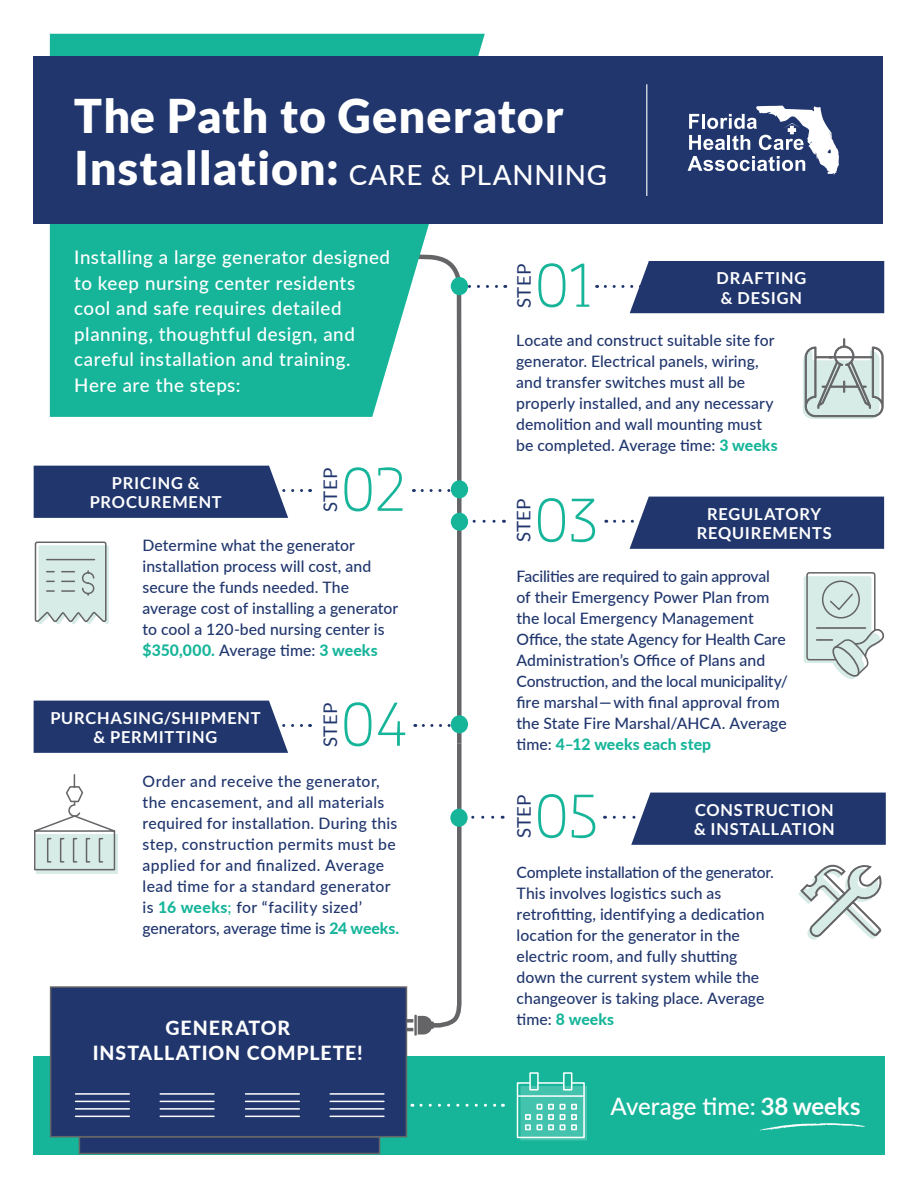
<style>
.page{position:relative;width:918px;height:1188px;background:#fff}
.page>*{position:absolute;margin:0;border:0;box-sizing:border-box;transform-origin:0 0}
.t1{font:300 63px "Dobra Slab";letter-spacing:-.005em;color:#16b59a}
.Section{font:900 46.5px/52.5px "Lato";letter-spacing:.015em;color:#fff}
.Section-2{font:500 27.75px "Lato";letter-spacing:.025em;color:#fff}
.Section-3{font:500 24px "Lato";letter-spacing:-.005em;color:#fff}
.Section-4{font:800 19.5px/25.5px "Lato";letter-spacing:.045em;color:#fff;text-align:center}
.Section-5{font:500 18.75px/25.5px "Lato";letter-spacing:.03em;color:#fff}
.t2{font:18.75px "Lato";letter-spacing:.01em;color:#20366d}
.Section-6{font:700 16.5px/19.5px "Lato";letter-spacing:.045em;color:#fff;text-align:center}
.Section-7{font:500 15.75px/21px "Lato";letter-spacing:.005em;color:#20366d}
.Section-8{font:500 15.75px/21px "Lato";letter-spacing:.025em;color:#20366d}
.s1{font-weight:800;color:#16b59a}
.s2{color:#16b59a}
.s3{font-weight:700}
</style>
<div class="page">
<div style="left:34px;top:1056px;width:851px;height:98px;background:#16b59a"></div>
<hr style="left:414px;top:1015px;width:3px;height:21px;background:#656568">
<svg style="left:197px;top:417px;width:267px;height:322px"></svg>
<svg style="left:50px;top:34px;width:435px;height:383px;fill:#16b59a"></svg>
<div style="left:34px;top:56px;width:849px;height:168px;background:#20366d"></div>
<svg style="left:688px;top:106px;width:151px;height:68px"></svg>
<hr style="left:646px;top:84px;width:1px;height:112px;background:#fff">
<svg style="left:469px;top:285px;width:37px;height:3px"></svg>
<div style="left:451px;top:277px;width:17px;height:18px;background:#16b59a;border-radius:50%"></div>
<svg style="left:605px;top:261px;width:279px;height:52px;background:#3b4f7f"></svg>
<svg style="left:803px;top:338px;width:81px;height:81px"></svg>
<svg style="left:422px;top:489px;width:29px;height:3px"></svg>
<svg style="left:34px;top:466px;width:277px;height:52px;background:#3a4d7e"></svg>
<div style="left:451px;top:480px;width:17px;height:18px;background:#16b59a;border-radius:50%"></div>
<svg style="left:34px;top:541px;width:75px;height:83px;background:#cdddd9"></svg>
<div style="left:37px;top:835px;width:81px;height:39px;background:#d7ece6"></div>
<svg style="left:34px;top:774px;width:82px;height:97px"></svg>
<svg style="left:423px;top:724px;width:28px;height:3px"></svg>
<svg style="left:34px;top:701px;width:277px;height:52px;background:#3a4d7e"></svg>
<div style="left:451px;top:715px;width:17px;height:18px;background:#16b59a;border-radius:50%"></div>
<svg style="left:798px;top:864px;width:84px;height:76px"></svg>
<svg style="left:407px;top:739px;width:57px;height:295px"></svg>
<svg style="left:473px;top:816px;width:30px;height:3px"></svg>
<svg style="left:614px;top:793px;width:272px;height:52px;background:#364a7b"></svg>
<div style="left:450px;top:809px;width:18px;height:18px;background:#16b59a;border-radius:50%"></div>
<svg style="left:421px;top:1104px;width:82px;height:3px"></svg>
<div style="left:79px;top:1136px;width:301px;height:18px;background:#20366d;border:2px solid #656568"></div>
<div style="left:50px;top:986px;width:357px;height:151px;background:#20366d;border:2px solid #656568"></div>
<hr style="left:76px;top:1101px;width:53px;height:1px;background:#fff">
<hr style="left:76px;top:1093px;width:53px;height:2px;background:#fff">
<hr style="left:76px;top:1108px;width:53px;height:2px;background:#fff">
<hr style="left:76px;top:1116px;width:53px;height:1px;background:#fff">
<hr style="left:160px;top:1101px;width:54px;height:1px;background:#fff">
<hr style="left:160px;top:1093px;width:54px;height:2px;background:#fff">
<hr style="left:160px;top:1108px;width:54px;height:2px;background:#fff">
<hr style="left:160px;top:1116px;width:54px;height:1px;background:#fff">
<hr style="left:246px;top:1101px;width:53px;height:1px;background:#fff">
<hr style="left:246px;top:1093px;width:53px;height:2px;background:#fff">
<hr style="left:246px;top:1108px;width:53px;height:2px;background:#fff">
<hr style="left:246px;top:1116px;width:53px;height:1px;background:#fff">
<hr style="left:330px;top:1101px;width:54px;height:1px;background:#fff">
<hr style="left:330px;top:1093px;width:54px;height:2px;background:#fff">
<hr style="left:330px;top:1108px;width:54px;height:2px;background:#fff">
<hr style="left:330px;top:1116px;width:54px;height:1px;background:#fff">
<div style="left:529px;top:1072px;width:10px;height:19px;border:2px solid #fff"></div>
<div style="left:563px;top:1072px;width:9px;height:19px;border:2px solid #fff"></div>
<svg style="left:516px;top:1081px;width:71px;height:59px;background:#64cdbb"></svg>
<hr style="left:538px;top:1082px;width:26px;height:2px;background:#fff">
<svg style="left:759px;top:1123px;width:106px;height:8px"></svg>
<svg style="left:474px;top:520px;width:30px;height:3px"></svg>
<svg style="left:615px;top:497px;width:269px;height:52px;background:#34487a"></svg>
<div style="left:451px;top:513px;width:17px;height:18px;background:#16b59a;border-radius:50%"></div>
<svg style="left:804px;top:572px;width:81px;height:107px"></svg>
<p class="Section" style="left:74px;top:88px;width:491px">The Path to Generator<br>Installation:</p>
<p class="Section-2" style="left:349px;top:155px;width:260px">CARE &amp; PLANNING</p>
<p class="Section-5" style="left:74px;top:244px;width:317px">Installing a large generator designed to keep nursing center residents cool and safe requires detailed planning, thoughtful design, and careful installation and training.<br>Here are the steps:</p>
<p class="Section-6" style="left:90px;top:473px;width:134px">PRICING &amp;<br>PROCUREMENT</p>
<p class="t2" style="left:320px;top:512px;width:45px;rotate:-90deg">STEP</p>
<p class="t1" style="left:340px;top:453px;width:68px">02</p>
<p class="Section-7" style="left:143px;top:534px;width:257px">Determine what the generator installation process will cost, and secure the funds needed. The average cost of installing a generator to cool a 120-bed nursing center is <span class="s1">$350,000.</span> Average time: <span class="s1">3 weeks</span></p>
<p class="Section-6" style="left:50px;top:708px;width:212px">PURCHASING/SHIPMENT &amp; PERMITTING</p>
<p class="t1" style="left:340px;top:687px;width:70px">04</p>
<p class="Section-8" style="left:143px;top:770px;width:258px">Order and receive the generator, the encasement, and all materials required for installation. During this step, construction permits must be applied for and finalized. Average lead time for a standard generator is <span class="s1">16 weeks</span><span class="s2">;</span> for “facility sized’ generators, average time is <span class="s1">24 weeks.</span></p>
<p class="t2" style="left:320px;top:747px;width:45px;rotate:-90deg">STEP</p>
<p class="Section-4" style="left:93px;top:1014px;width:272px">GENERATOR<br>INSTALLATION COMPLETE!</p>
<p class="t2" style="left:514px;top:308px;width:45px;rotate:-90deg">STEP</p>
<p class="t1" style="left:534px;top:248px;width:58px">01</p>
<p class="Section-6" style="left:717px;top:268px;width:91px;text-align:left">DRAFTING &amp; DESIGN</p>
<p class="Section-7" style="left:516px;top:329px;width:263px">Locate and construct suitable site for generator. Electrical panels, wiring, and transfer switches must all be properly installed, and any necessary demolition and wall mounting must be completed. Average time: <span class="s1">3 weeks</span></p>
<p class="t1" style="left:534px;top:483px;width:67px">03</p>
<p class="Section-7" style="left:516px;top:565px;width:273px">Facilities are required to gain approval of their Emergency Power Plan from the local Emergency Management Office, the state Agency for Health Care Administration’s Office of Plans and Construction, and the local municipality/ fire marshal—with final approval from the State Fire Marshal/AHCA. Average time: <span class="s1">4–12 weeks each step</span></p>
<p class="t2" style="left:513px;top:542px;width:45px;rotate:-90deg">STEP</p>
<p class="Section-6" style="left:707px;top:504px;width:116px">REGULATORY</p>
<p class="Section-6" style="left:697px;top:523px;width:136px">REQUIREMENTS</p>
<p class="t1" style="left:534px;top:779px;width:67px">05</p>
<p class="Section-7" style="left:517px;top:861px;width:259px">Complete installation of the generator.<br>This involves logistics such as retrofitting, identifying a dedication location for the generator in the electric room, and fully shutting down the current system while the changeover is taking place. Average time: <span class="s1">8 weeks</span></p>
<p class="t2" style="left:514px;top:838px;width:45px;rotate:-90deg">STEP</p>
<p class="Section-6" style="left:695px;top:800px;width:140px">CONSTRUCTION</p>
<p class="Section-6" style="left:694px;top:819px;width:142px">&amp; INSTALLATION</p>
<p class="Section-3" style="left:611px;top:1089px;width:252px">Average time: <span class="s3">38 weeks</span></p>
</div>
